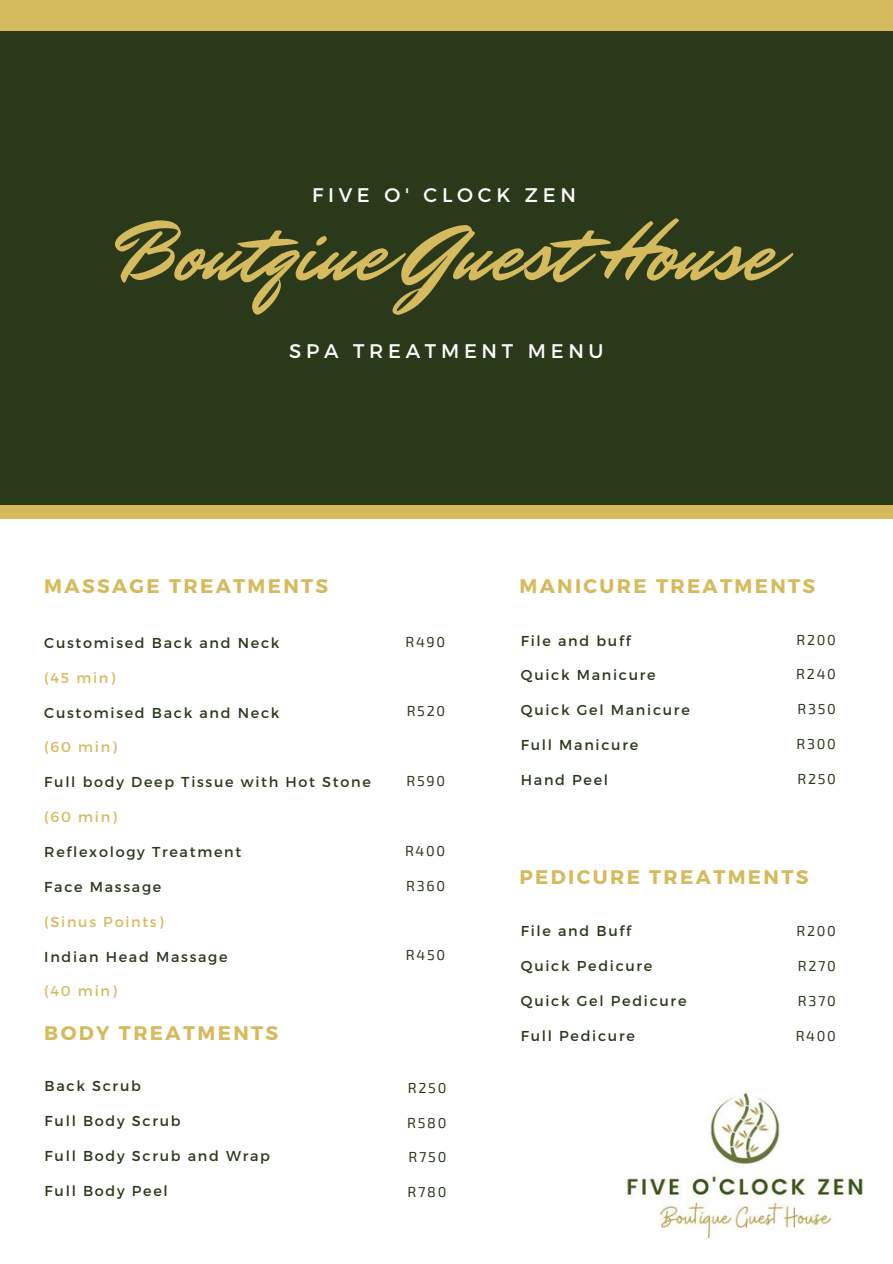
<style>
.page{position:relative;width:893px;height:1264px;background:#fff}
.page>*{position:absolute;margin:0;border:0;box-sizing:border-box;transform-origin:0 0}
.t1{font:86.4px "Mr Dafoe";color:#d6ba5e}
.t2{font:700 19.65px "Montserrat";letter-spacing:.12em;color:#d6ba5e}
.t3{font:19.65px "Montserrat";letter-spacing:.24em;color:#fff}
.t4{font:14.4px "Montserrat";letter-spacing:.12em;color:#2b391b}
.t5{font:14.4px "Exo 2";letter-spacing:.12em;color:#2b391b}
.t6{font:14.4px "Montserrat";letter-spacing:.12em;color:#d6ba5e}
</style>
<div class="page">
<div style="left:0;top:30px;width:892px;height:476px;background:#2b391b"></div>
<div style="left:0;top:505px;width:892px;height:14px;background:#d6ba5e"></div>
<div style="left:0;top:0;width:892px;height:30px;background:#d6ba5e"></div>
<img style="left:627px;top:1091px;width:236px;height:149px">
<h2 class="t3" style="left:312px;top:182px;width:265px">FIVE O' CLOCK ZEN</h2>
<h1 class="t1" style="left:117px;top:194px;width:658px">Boutqiue Guest House</h1>
<h2 class="t3" style="left:289px;top:338px;width:316px">SPA TREATMENT MENU</h2>
<h2 class="t2" style="left:44px;top:573px;width:285px">MASSAGE TREATMENTS</h2>
<p class="t4" style="left:44px;top:633px;width:237px">Customised Back and Neck</p>
<p class="t6" style="left:44px;top:668px;width:72px">(45 min)</p>
<p class="t4" style="left:44px;top:703px;width:237px">Customised Back and Neck</p>
<p class="t6" style="left:44px;top:738px;width:74px">(60 min)</p>
<p class="t4" style="left:44px;top:772px;width:328px">Full body Deep Tissue with Hot Stone</p>
<p class="t6" style="left:44px;top:807px;width:74px">(60 min)</p>
<p class="t4" style="left:44px;top:842px;width:198px">Reflexology Treatment</p>
<p class="t4" style="left:44px;top:877px;width:119px">Face Massage</p>
<p class="t6" style="left:44px;top:912px;width:121px">(Sinus Points)</p>
<p class="t4" style="left:44px;top:947px;width:185px">Indian Head Massage</p>
<p class="t6" style="left:44px;top:981px;width:74px">(40 min)</p>
<h2 class="t2" style="left:44px;top:1019px;width:235px">BODY TREATMENTS</h2>
<p class="t4" style="left:45px;top:1076px;width:98px">Back Scrub</p>
<p class="t4" style="left:45px;top:1111px;width:137px">Full Body Scrub</p>
<p class="t4" style="left:45px;top:1146px;width:227px">Full Body Scrub and Wrap</p>
<p class="t4" style="left:45px;top:1181px;width:125px">Full Body Peel</p>
<p class="t5" style="left:405px;top:632px;width:41px">R490</p>
<p class="t5" style="left:406px;top:702px;width:40px">R520</p>
<p class="t5" style="left:406px;top:771px;width:40px">R590</p>
<p class="t5" style="left:405px;top:841px;width:42px">R400</p>
<p class="t5" style="left:406px;top:876px;width:40px">R360</p>
<p class="t5" style="left:406px;top:946px;width:41px">R450</p>
<p class="t5" style="left:408px;top:1078px;width:40px">R250</p>
<p class="t5" style="left:407px;top:1113px;width:41px">R580</p>
<p class="t5" style="left:408px;top:1148px;width:39px">R750</p>
<p class="t5" style="left:407px;top:1182px;width:40px">R780</p>
<h2 class="t2" style="left:519px;top:573px;width:297px">MANICURE TREATMENTS</h2>
<p class="t4" style="left:520px;top:631px;width:111px">File and buff</p>
<p class="t4" style="left:520px;top:666px;width:136px">Quick Manicure</p>
<p class="t4" style="left:520px;top:700px;width:170px">Quick Gel Manicure</p>
<p class="t4" style="left:520px;top:735px;width:119px">Full Manicure</p>
<p class="t4" style="left:520px;top:770px;width:89px">Hand Peel</p>
<p class="t5" style="left:796px;top:630px;width:41px">R200</p>
<p class="t5" style="left:796px;top:665px;width:41px">R240</p>
<p class="t5" style="left:797px;top:700px;width:40px">R350</p>
<p class="t5" style="left:796px;top:734px;width:41px">R300</p>
<p class="t5" style="left:797px;top:769px;width:40px">R250</p>
<h2 class="t2" style="left:519px;top:864px;width:290px">PEDICURE TREATMENTS</h2>
<p class="t4" style="left:520px;top:921px;width:112px">File and Buff</p>
<p class="t4" style="left:520px;top:956px;width:133px">Quick Pedicure</p>
<p class="t4" style="left:520px;top:991px;width:167px">Quick Gel Pedicure</p>
<p class="t4" style="left:520px;top:1026px;width:116px">Full Pedicure</p>
<p class="t5" style="left:796px;top:921px;width:41px">R200</p>
<p class="t5" style="left:797px;top:956px;width:40px">R270</p>
<p class="t5" style="left:797px;top:991px;width:40px">R370</p>
<p class="t5" style="left:795px;top:1026px;width:42px">R400</p>
</div>
